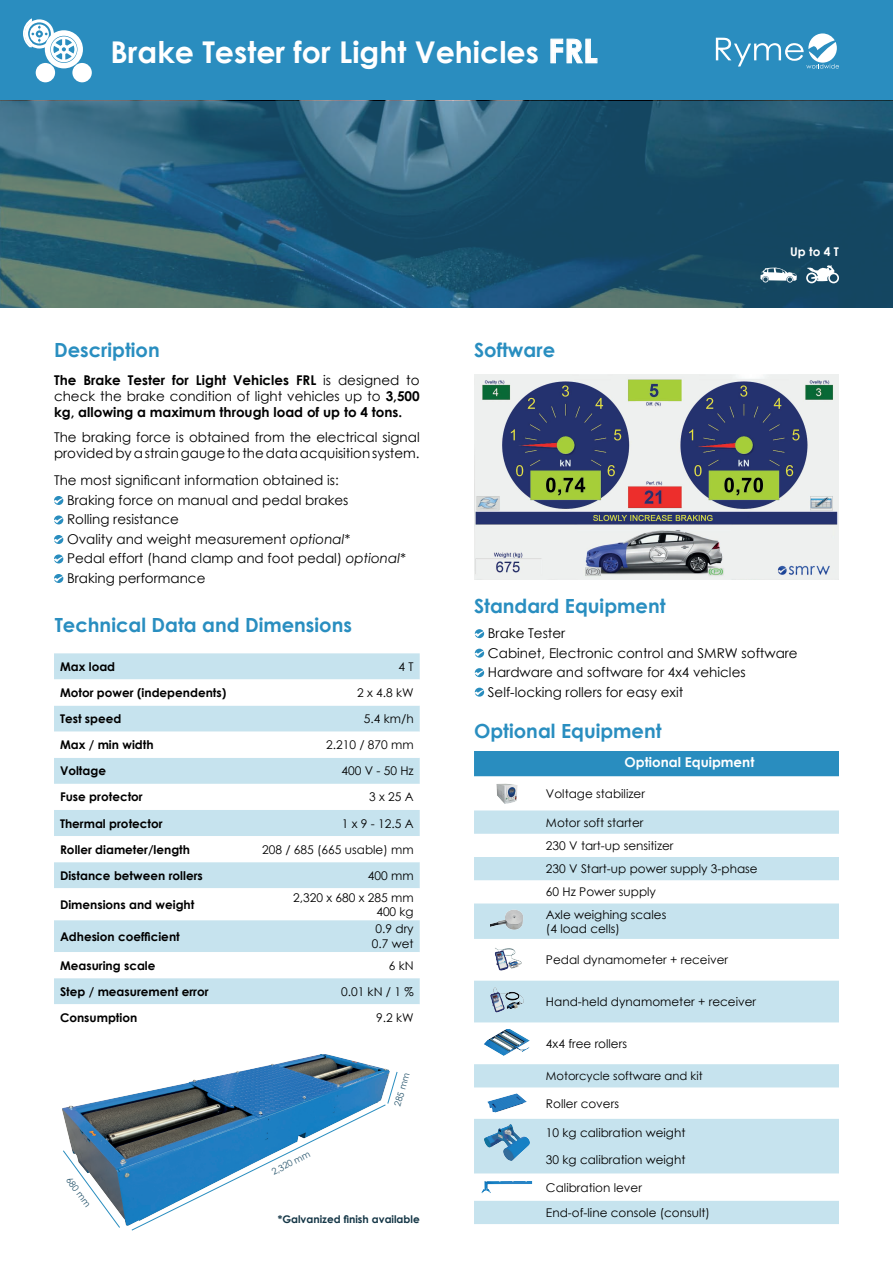
<style>
.page{position:relative;width:893px;height:1263px;background:#fff}
.page>*{position:absolute;margin:0;border:0;box-sizing:border-box;transform-origin:0 0}
.t1{font:700 30px "Century Gothic";color:#fff}
.t2{font:700 19.5px "Century Gothic";color:#298ec0}
.t3{font:13.5px/19.5px "Century Gothic";color:#000}
.t4{font:700 13.5px/16.2px "Century Gothic";color:#000;text-align:justify}
.t5{font:700 13.5px "Century Gothic";color:#fff}
.t6{font:12px/23px "Century Gothic";color:#000}
.t7{font:700 12px "Century Gothic";color:#000}
.t8{font:700 12px "Century Gothic";color:#fff}
.t9{font:11.55px "Century Gothic";color:#000}
.t10{font:700 10.5px "Century Gothic";color:#133545}
.t11{font:9px "Century Gothic";color:#28556d}
.s1{font-size:33px}
.s2{font-weight:400}
.s3{font-style:italic}
</style>
<div class="page">
<div style="left:0;top:0;width:893px;height:101px;background:#2a8dbf"></div>
<svg style="left:0;top:101px;width:893px;height:207px;background:#265971"></svg>
<img style="left:62px;top:1054px;width:328px;height:171px">
<svg style="left:63px;top:1150px;width:57px;height:78px"></svg>
<svg style="left:131px;top:1071px;width:267px;height:159px"></svg>
<svg style="left:806px;top:265px;width:33px;height:18px"></svg>
<svg style="left:760px;top:268px;width:37px;height:15px"></svg>
<svg style="left:23px;top:18px;width:60px;height:50px"></svg>
<div style="left:36px;top:63px;width:19px;height:19px;background:#fff;border-radius:50%"></div>
<div style="left:72px;top:63px;width:20px;height:19px;background:#fff;border-radius:50%"></div>
<svg style="left:716px;top:33px;width:123px;height:36px"></svg>
<svg style="left:54px;top:496px;width:9px;height:9px"></svg>
<svg style="left:54px;top:515px;width:9px;height:9px"></svg>
<svg style="left:54px;top:535px;width:9px;height:9px"></svg>
<svg style="left:54px;top:554px;width:9px;height:9px"></svg>
<svg style="left:54px;top:574px;width:9px;height:9px"></svg>
<svg style="left:475px;top:629px;width:9px;height:9px"></svg>
<svg style="left:475px;top:649px;width:9px;height:9px"></svg>
<svg style="left:475px;top:668px;width:9px;height:9px"></svg>
<svg style="left:475px;top:688px;width:9px;height:9px"></svg>
<div style="left:54px;top:653px;width:366px;height:26px;background:#c6e3ee"></div>
<svg style="left:54px;top:679px;width:366px;height:325px"></svg>
<img style="left:475px;top:374px;width:364px;height:205px">
<div style="left:474px;top:751px;width:365px;height:25px;background:#298dbf"></div>
<svg style="left:474px;top:810px;width:365px;height:414px;fill:#c6e3ee"></svg>
<img style="left:496px;top:783px;width:22px;height:21px">
<img style="left:490px;top:909px;width:34px;height:21px">
<img style="left:491px;top:945px;width:32px;height:30px">
<img style="left:490px;top:987px;width:34px;height:25px">
<img style="left:483px;top:1028px;width:48px;height:29px">
<img style="left:487px;top:1093px;width:39px;height:20px">
<img style="left:485px;top:1125px;width:44px;height:35px">
<img style="left:480px;top:1180px;width:54px;height:14px">
<h1 class="t1" style="left:111px;top:29px;width:489px">Brake Tester for Light Vehicles <span class="s1">FRL</span></h1>
<h2 class="t2" style="left:54px;top:335px;width:107px">Description</h2>
<h2 class="t2" style="left:474px;top:335px;width:83px">Software</h2>
<p class="t4" style="left:54px;top:371px;width:367px">The Brake Tester for Light Vehicles FRL <span class="s2">is designed to check the brake condition of light vehicles up to</span> 3,500 kg, allowing a maximum through load of up to 4 tons.</p>
<p class="t3" style="left:54px;top:429px;width:367px;line-height:16.2px">The braking force is obtained from the electrical signal provided by a strain gauge to the data acquisition system.</p>
<p class="t3" style="left:67px;top:471px;width:340px;text-indent:-13px">The most significant information obtained is:<br>Braking force on manual and pedal brakes<br>Rolling resistance<br>Ovality and weight measurement <span class="s3">optional*<br></span>Pedal effort (hand clamp and foot pedal) <span class="s3">optional* </span>Braking performance</p>
<p class="t8" style="left:790px;top:243px;width:50px">Up to 4 T</p>
<h2 class="t2" style="left:55px;top:610px;width:299px">Technical Data and Dimensions</h2>
<p class="t7" style="left:60px;top:657px;width:57px">Max load</p>
<p class="t6" style="left:399px;top:655px;width:17px">4 T</p>
<p class="t7" style="left:60px;top:683px;width:168px">Motor power (independents)</p>
<p class="t6" style="left:357px;top:681px;width:58px">2 x 4.8 kW</p>
<p class="t7" style="left:60px;top:710px;width:63px">Test speed</p>
<p class="t6" style="left:364px;top:707px;width:51px">5.4 km/h</p>
<p class="t7" style="left:60px;top:736px;width:95px">Max / min width</p>
<p class="t6" style="left:326px;top:733px;width:89px">2.210 / 870 mm</p>
<p class="t7" style="left:60px;top:762px;width:48px">Voltage</p>
<p class="t6" style="left:341px;top:759px;width:74px">400 V - 50 Hz</p>
<p class="t7" style="left:60px;top:788px;width:84px">Fuse protector</p>
<p class="t6" style="left:369px;top:785px;width:46px">3 x 25 A</p>
<p class="t7" style="left:60px;top:814px;width:104px">Thermal protector</p>
<p class="t6" style="left:342px;top:811px;width:73px">1 x 9 - 12.5 A</p>
<p class="t7" style="left:60px;top:840px;width:132px">Roller diameter/length</p>
<p class="t6" style="left:262px;top:838px;width:153px">208 / 685 (665 usable) mm</p>
<p class="t7" style="left:60px;top:866px;width:144px">Distance between rollers</p>
<p class="t6" style="left:368px;top:864px;width:47px">400 mm</p>
<p class="t7" style="left:60px;top:895px;width:136px">Dimensions and weight</p>
<p class="t6" style="left:293px;top:890px;width:122px;line-height:14.4px;text-align:right">2,320 x 680 x 285 mm<br>400 kg</p>
<p class="t7" style="left:60px;top:927px;width:121px">Adhesion coefficient</p>
<p class="t6" style="left:372px;top:922px;width:43px;line-height:14.4px">0.9 dry<br>0.7 wet</p>
<p class="t7" style="left:60px;top:956px;width:97px">Measuring scale</p>
<p class="t6" style="left:389px;top:954px;width:26px">6 kN</p>
<p class="t7" style="left:60px;top:982px;width:150px">Step / measurement error</p>
<p class="t6" style="left:341px;top:980px;width:74px">0.01 kN / 1 %</p>
<p class="t7" style="left:60px;top:1008px;width:79px">Consumption</p>
<p class="t6" style="left:376px;top:1006px;width:39px">9.2 kW</p>
<p class="t11" style="left:73px;top:1174px;width:36px;rotate:54deg">680 mm</p>
<p class="t11" style="left:269px;top:1166px;width:43px;rotate:-27deg">2,320 mm</p>
<p class="t11" style="left:391px;top:1104px;width:36px;rotate:-73deg">285 mm</p>
<p class="t10" style="left:278px;top:1211px;width:143px">*Galvanized finish available</p>
<h2 class="t2" style="left:474px;top:591px;width:193px">Standard Equipment</h2>
<p class="t3" style="left:488px;top:623px;width:311px">Brake Tester<br>Cabinet, Electronic control and SMRW software Hardware and software for 4x4 vehicles Self-locking rollers for easy exit</p>
<h2 class="t2" style="left:474px;top:716px;width:189px">Optional Equipment</h2>
<p class="t5" style="left:624px;top:752px;width:131px">Optional Equipment</p>
<p class="t6" style="left:546px;top:782px;width:100px">Voltage stabilizer</p>
<p class="t6" style="left:546px;top:811px;width:213px">Motor soft starter<br>230 V tart-up sensitizer<br>230 V Start-up power supply 3-phase<br>60 Hz Power supply<br>Axle weighing scales</p>
<p class="t6" style="left:546px;top:917px;width:75px">(4 load cells)</p>
<p class="t6" style="left:546px;top:948px;width:184px">Pedal dynamometer + receiver</p>
<p class="t6" style="left:546px;top:990px;width:212px">Hand-held dynamometer + receiver</p>
<p class="t6" style="left:546px;top:1032px;width:83px">4x4 free rollers</p>
<p class="t9" style="left:546px;top:1068px;width:158px">Motorcycle software and kit</p>
<p class="t6" style="left:546px;top:1092px;width:75px">Roller covers</p>
<p class="t6" style="left:546px;top:1121px;width:141px">10 kg calibration weight</p>
<p class="t6" style="left:546px;top:1148px;width:141px">30 kg calibration weight</p>
<p class="t6" style="left:546px;top:1174px;width:166px;line-height:25.3px">Calibration lever<br>End-of-line console (consult)</p>
</div>
